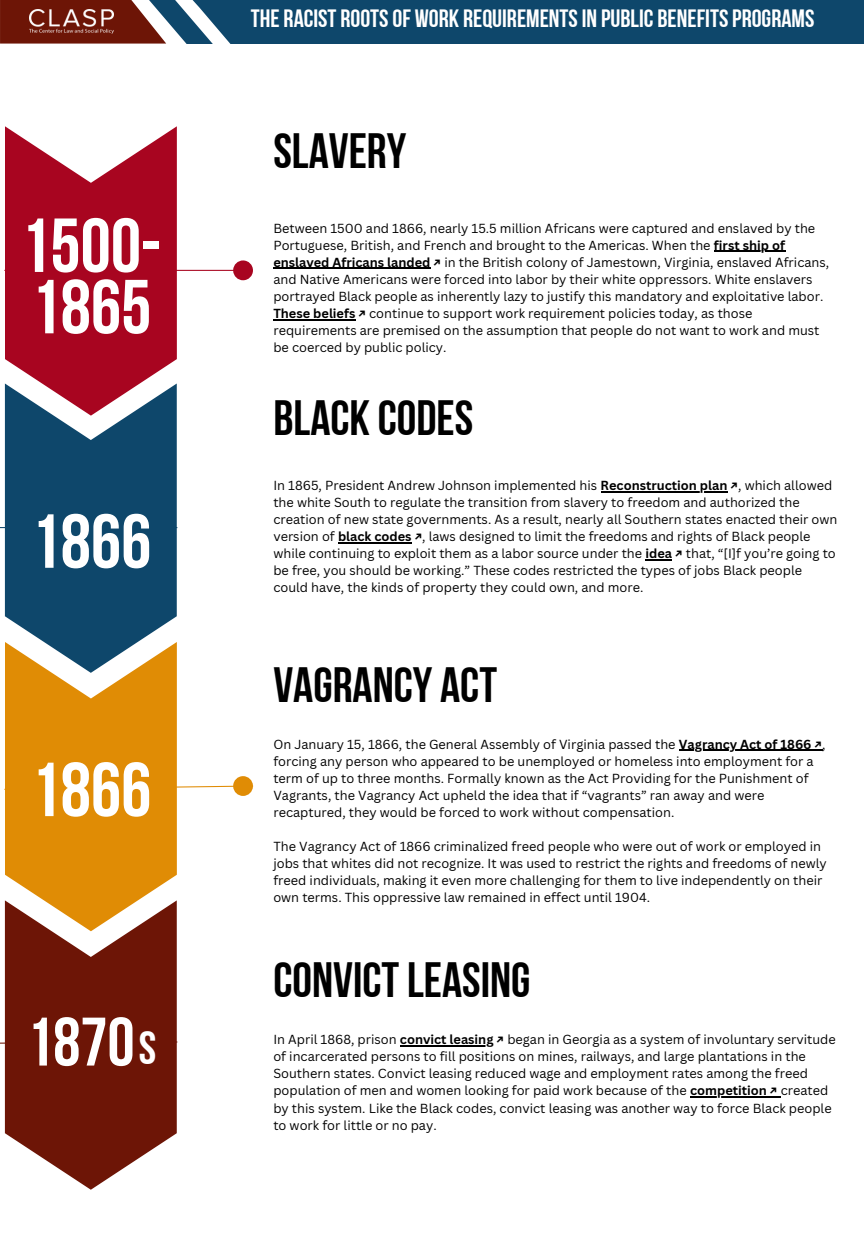
<style>
.page{position:relative;width:864px;height:1242px;background:#fff}
.page>*{position:absolute;margin:0;border:0;box-sizing:border-box;transform-origin:0 0}
.t1{font:76.35px/61.3px "Bebas Neue Cyrillic";color:#fff}
.t2{font:68.4px "Bebas Neue Cyrillic";color:#fff}
.t3{font:49.5px "Bebas Neue Cyrillic";color:#000}
.t4{font:46.8px "Bebas Neue Cyrillic";color:#fff}
.t5{font:25.05px "Bebas Neue Cyrillic";color:#fff}
.t6{font:12.75px/17.1px "Canva Sans";color:#000}
.s1{font-weight:700}
</style>
<div class="page">
<svg style="left:4px;top:126px;width:249px;height:258px;fill:#a80520"></svg>
<svg style="left:4px;top:673px;width:249px;height:227px;fill:#e08c05"></svg>
<svg style="left:0;top:900px;width:177px;height:290px;fill:#6d1506"></svg>
<svg style="left:0;top:384px;width:177px;height:289px;fill:#0e476b"></svg>
<hr style="left:714px;top:251px;width:71px;height:1px;background:#000">
<hr style="left:273px;top:268px;width:158px;height:1px;background:#000">
<hr style="left:273px;top:319px;width:83px;height:1px;background:#000">
<hr style="left:601px;top:491px;width:127px;height:1px;background:#000">
<hr style="left:338px;top:542px;width:74px;height:1px;background:#000">
<svg style="left:646px;top:559px;width:26px;height:1px"></svg>
<hr style="left:679px;top:750px;width:143px;height:1px;background:#000">
<hr style="left:400px;top:1045px;width:94px;height:1px;background:#000">
<hr style="left:690px;top:1097px;width:88px;height:1px;background:#000">
<svg style="left:0;top:0;width:864px;height:44px;background:#254965"></svg>
<img style="left:30px;top:9px;width:83px;height:25px">
<h3 class="t1" style="left:20px;top:222px;width:143px">1500-<br>1865</h3>
<p class="t1" style="left:30px;top:518px;width:122px">1866</p>
<p class="t1" style="left:30px;top:766px;width:122px">1866</p>
<p class="t2" style="left:26px;top:1014px;width:110px">1870</p>
<h3 class="t4" style="left:139px;top:1029px;width:19px">S</h3>
<p class="t5" style="left:251px;top:8px;width:565px">THE RACIST ROOTSOF WORK REQUIREMENTSIN PUBLIC BENEFITSPROGRAMS</p>
<h4 class="t3" style="left:273px;top:131px;width:135px">SLAVERY</h4>
<p class="t6" style="left:273px;top:219px;width:543px">Between 1500 and 1866, nearly 15.5 million Africans were captured and enslaved by the<br>Portuguese, British, and French and brought to the Americas. When the <span class="s1">first ship of</span></p>
<p class="t6" style="left:273px;top:253px;width:557px"><span class="s1">enslaved Africans landed ↗</span> in the British colony of Jamestown, Virginia, enslaved Africans, and Native Americans were forced into labor by their white oppressors. White enslavers portrayed Black people as inherently lazy to justify this mandatory and exploitative labor.<br><span class="s1">These beliefs ↗</span> continue to support work requirement policies today, as those requirements are premised on the assumption that people do not want to work and must be coerced by public policy.</p>
<h1 class="t3" style="left:273px;top:398px;width:201px">BLACK CODES</h1>
<p class="t6" style="left:273px;top:477px;width:560px">In 1865, President Andrew Johnson implemented his <span class="s1">Reconstruction plan ↗</span>, which allowed</p>
<h1 class="t6" style="left:273px;top:494px;width:566px">the white South to regulate the transition from slavery to freedom and authorized the creation of new state governments. As a result, nearly all Southern states enacted their own version of <span class="s1">black codes ↗</span>, laws designed to limit the freedoms and rights of Black people while continuing to exploit them as a labor source under the <span class="s1">idea ↗</span> that, “[I]f you’re going to be free, you should be working.” These codes restricted the types of jobs Black people could have, the kinds of property they could own, and more.</h1>
<h1 class="t3" style="left:273px;top:664px;width:225px">VAGRANCY ACT</h1>
<h2 class="t6" style="left:273px;top:735px;width:554px">On January 15, 1866, the General Assembly of Virginia passed the <span class="s1">Vagrancy Act of 1866 ↗</span>,</h2>
<p class="t6" style="left:273px;top:752px;width:542px">forcing any person who appeared to be unemployed or homeless into employment for a term of up to three months. Formally known as the Act Providing for the Punishment of Vagrants, the Vagrancy Act upheld the idea that if “vagrants” ran away and were recaptured, they would be forced to work without compensation.</p>
<h3 class="t6" style="left:273px;top:837px;width:555px">The Vagrancy Act of 1866 criminalized freed people who were out of work or employed in jobs that whites did not recognize. It was used to restrict the rights and freedoms of newly freed individuals, making it even more challenging for them to live independently on their own terms. This oppressive law remained in effect until 1904.</h3>
<p class="t3" style="left:273px;top:960px;width:259px">CONVICTLEASING</p>
<h3 class="t6" style="left:273px;top:1031px;width:564px">In April 1868, prison <span class="s1">convict leasing ↗</span> began in Georgia as a system of involuntary servitude</h3>
<p class="t6" style="left:273px;top:1048px;width:557px">of incarcerated persons to fill positions on mines, railways, and large plantations in the<br>Southern states. Convict leasing reduced wage and employment rates among the freed population of men and women looking for paid work because of the <span class="s1">competition ↗</span> created</p>
<p class="t6" style="left:273px;top:1099px;width:560px">by this system. Like the Black codes, convict leasing was another way to force Black people to work for little or no pay.</p>
</div>
